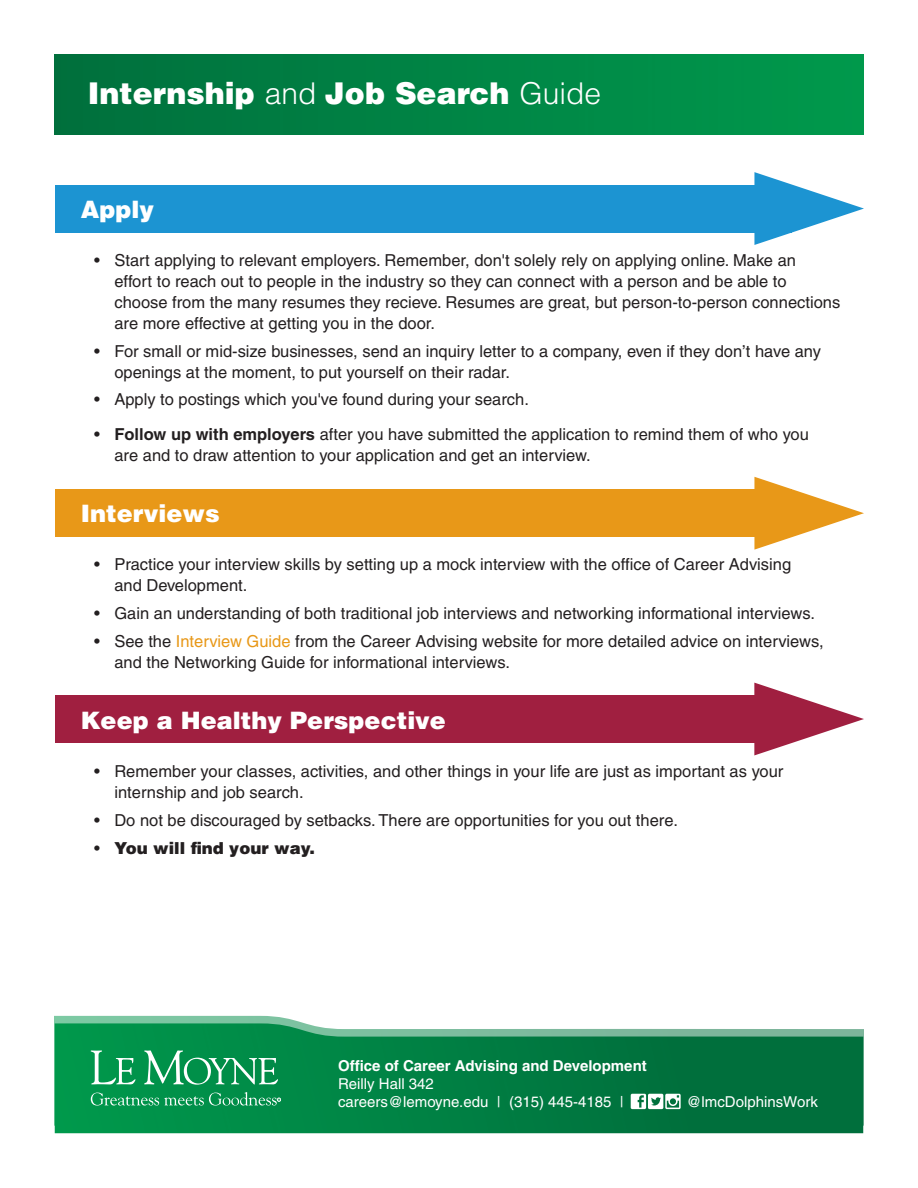
<style>
.page{position:relative;width:918px;height:1188px;background:#fff}
.page>*{position:absolute;margin:0;border:0;box-sizing:border-box;transform-origin:0 0}
.t1{font:900 30px "Helvetica";color:#fff}
.t2{font:900 24px "Helvetica";color:#fff}
.t3{font:16.5px/21px "Helvetica";color:#231f20}
.t4{font:900 16.5px "Helvetica";color:#231f20}
.t5{font:15px "Helvetica";color:#fff}
.t6{font:700 15px "Helvetica";color:#fff}
.s1{font-weight:300}
.s2{font-weight:700}
.s3{color:#e89818}
.s4{font-weight:400}
</style>
<div class="page">
<div style="left:54px;top:54px;width:810px;height:81px;background:linear-gradient(to right,#00703d,#00994c)"></div>
<svg style="left:54px;top:1016px;width:810px;height:110px"></svg>
<svg style="left:55px;top:1023px;width:808px;height:110px;background:#11874f"></svg>
<svg style="left:91px;top:1050px;width:44px;height:35px"></svg>
<svg style="left:144px;top:1050px;width:134px;height:35px;background:#37a770"></svg>
<svg style="left:91px;top:1092px;width:190px;height:14px;background:#2da469"></svg>
<div style="left:55px;top:185px;width:737px;height:47px;background:#1c94d2"></div>
<svg style="left:754px;top:172px;width:110px;height:73px"></svg>
<div style="left:55px;top:489px;width:737px;height:48px;background:#e89818"></div>
<svg style="left:754px;top:477px;width:110px;height:73px"></svg>
<div style="left:55px;top:695px;width:737px;height:48px;background:#a01f40"></div>
<svg style="left:754px;top:683px;width:110px;height:72px"></svg>
<svg style="left:631px;top:1094px;width:50px;height:15px"></svg>
<p class="t1" style="left:88px;top:74px;width:515px">Internship <span class="s1">and</span> Job Search <span class="s1">Guide</span></p>
<p class="t2" style="left:81px;top:194px;width:75px">Apply</p>
<p class="t3" style="left:114px;top:250px;width:727px;text-indent:-20px">• Start applying to relevant employers. Remember, don't solely rely on applying online. Make an<br>effort to reach out to people in the industry so they can connect with a person and be able to choose from the many resumes they recieve. Resumes are great, but person-to-person connections are more effective at getting you in the door.</p>
<p class="t3" style="left:114px;top:340px;width:708px;text-indent:-20px">• For small or mid-size businesses, send an inquiry letter to a company, even if they don’t have any openings at the moment, to put yourself on their radar.</p>
<p class="t3" style="left:94px;top:389px;width:436px">• Apply to postings which you've found during your search.</p>
<p class="t3" style="left:114px;top:424px;width:696px;text-indent:-20px">• <span class="s2">Follow up with employers</span> after you have submitted the application to remind them of who you are and to draw attention to your application and get an interview.</p>
<p class="t2" style="left:81px;top:498px;width:141px">Interviews</p>
<p class="t3" style="left:114px;top:554px;width:678px;text-indent:-20px">• Practice your interview skills by setting up a mock interview with the office of Career Advising and Development.</p>
<p class="t3" style="left:94px;top:603px;width:722px">• Gain an understanding of both traditional job interviews and networking informational interviews.</p>
<p class="t3" style="left:114px;top:631px;width:711px;text-indent:-20px">• See the <span class="s3">Interview Guide</span> from the Career Advising website for more detailed advice on interviews, and the Networking Guide for informational interviews.</p>
<p class="t2" style="left:81px;top:705px;width:367px">Keep a Healthy Perspective</p>
<p class="t3" style="left:114px;top:761px;width:671px;text-indent:-20px">• Remember your classes, activities, and other things in your life are just as important as your internship and job search.</p>
<p class="t3" style="left:94px;top:810px;width:585px">• Do not be discouraged by setbacks. There are opportunities for you out there.</p>
<p class="t4" style="left:94px;top:837px;width:222px"><span class="s4">•</span> You will find your way.</p>
<p class="t6" style="left:338px;top:1056px;width:310px">Office of Career Advising and Development</p>
<p class="t5" style="left:338px;top:1075px;width:97px">Reilly Hall 342</p>
<p class="t5" style="left:338px;top:1093px;width:287px">careers@lemoyne.edu | (315) 445-4185 |</p>
<p class="t5" style="left:686px;top:1093px;width:133px">@lmcDolphinsWork</p>
</div>
